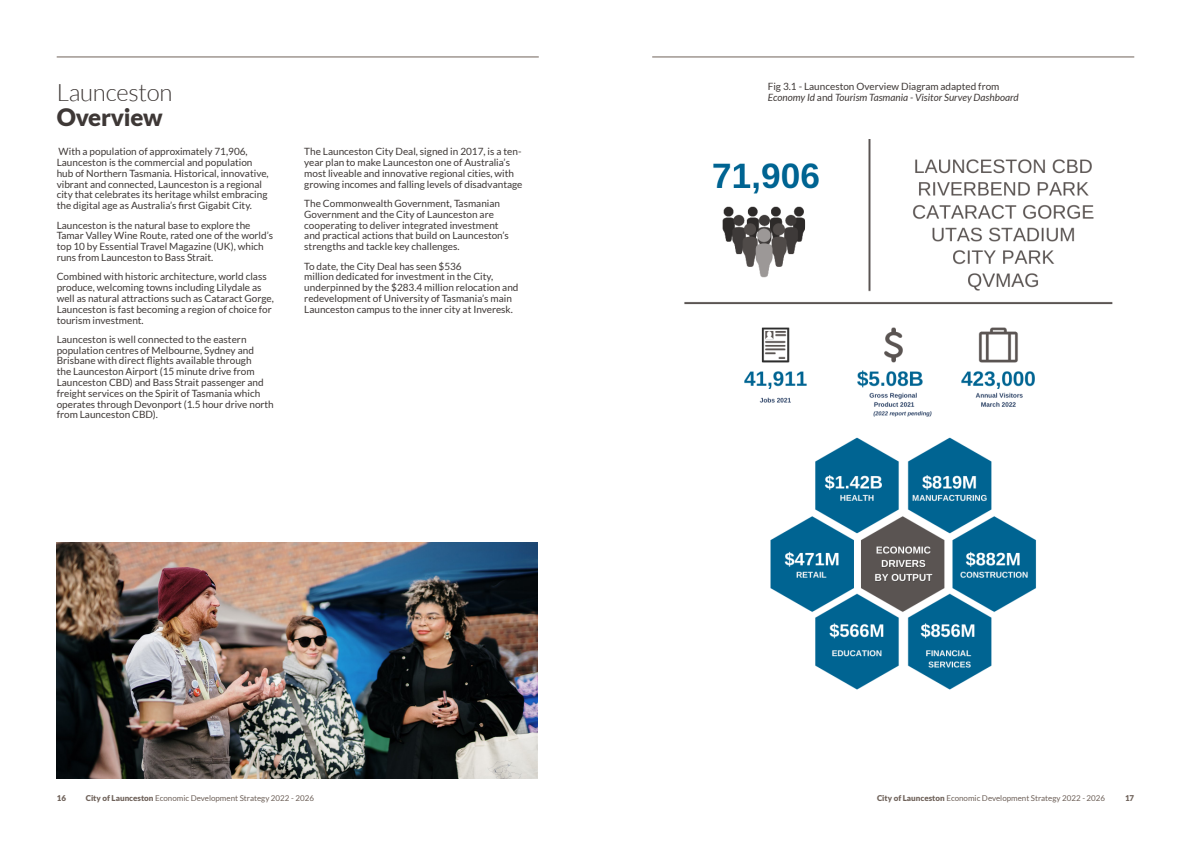
<style>
.page{position:relative;width:1191px;height:842px;background:#fff}
.page>*{position:absolute;margin:0;border:0;box-sizing:border-box;transform-origin:0 0}
.TITLE_1__TOC{font:300 24px "Lato";letter-spacing:-.01em;color:#3e3836}
.TITLE_1__TOC-2{font:900 24px "Lato";letter-spacing:-.01em;color:#3e3836}
.BODY{font:10px/10.8px "Lato";color:#3e3836}
.BODY-2{font:italic 10px "Lato";color:#3e3836}
.t1{font:8px "Lato";color:#6f625a}
.t2{font:900 8px "Lato";color:#6f625a}
.s1{font-style:normal}
.s2{font-weight:900}
</style>
<div class="page">
<hr style="left:57px;top:57px;width:482px;height:1px;background:#6f625a">
<hr style="left:652px;top:57px;width:482px;height:1px;background:#6f625a">
<img style="left:684px;top:140px;width:429px;height:550px">
<img style="left:57px;top:543px;width:480px;height:235px">
<p class="BODY" style="left:767px;top:81px;width:233px">Fig 3.1 - Launceston Overview Diagram adapted from</p>
<p class="TITLE_1__TOC" style="left:57px;top:80px;width:117px">Launceston</p>
<p class="BODY-2" style="left:767px;top:91px;width:252px">Economy Id <span class="s1">and</span> Tourism Tasmania - Visitor Survey Dashboard</p>
<p class="TITLE_1__TOC-2" style="left:57px;top:103px;width:107px">Overview</p>
<p class="BODY" style="left:57px;top:146px;width:213px">With a population of approximately 71,906, Launceston is the commercial and population hub of Northern Tasmania. Historical, innovative, vibrant and connected, Launceston is a regional city that celebrates its heritage whilst embracing the digital age as Australia’s first Gigabit City.</p>
<p class="BODY" style="left:57px;top:219px;width:218px">Launceston is the natural base to explore the Tamar Valley Wine Route, rated one of the world’s top 10 by Essential Travel Magazine (UK), which runs from Launceston to Bass Strait.</p>
<p class="BODY" style="left:57px;top:271px;width:219px">Combined with historic architecture, world class produce, welcoming towns including Lilydale as well as natural attractions such as Cataract Gorge, Launceston is fast becoming a region of choice for tourism investment.</p>
<p class="BODY" style="left:57px;top:334px;width:219px">Launceston is well connected to the eastern population centres of Melbourne, Sydney and Brisbane with direct flights available through<br>the Launceston Airport (15 minute drive from Launceston CBD) and Bass Strait passenger and freight services on the Spirit of Tasmania which operates through Devonport (1.5 hour drive north from Launceston CBD).</p>
<p class="BODY" style="left:304px;top:146px;width:220px">The Launceston City Deal, signed in 2017, is a ten&shy;year plan to make Launceston one of Australia’s most liveable and innovative regional cities, with growing incomes and falling levels of disadvantage</p>
<p class="BODY" style="left:304px;top:198px;width:206px">The Commonwealth Government, Tasmanian Government and the City of Launceston are cooperating to deliver integrated investment and practical actions that build on Launceston’s strengths and tackle key challenges.</p>
<p class="BODY" style="left:304px;top:260px;width:216px">To date, the City Deal has seen $536<br>million dedicated for investment in the City, underpinned by the $283.4 million relocation and redevelopment of University of Tasmania’s main Launceston campus to the inner city at Inveresk.</p>
<p class="t2" style="left:57px;top:793px;width:11px">16</p>
<p class="t1" style="left:86px;top:793px;width:230px"><span class="s2">City of Launceston</span> Economic Development Strategy 2022 - 2026</p>
<p class="t1" style="left:877px;top:793px;width:230px"><span class="s2">City of Launceston</span> Economic Development Strategy 2022 - 2026</p>
<p class="t2" style="left:1125px;top:793px;width:11px">17</p>
</div>
